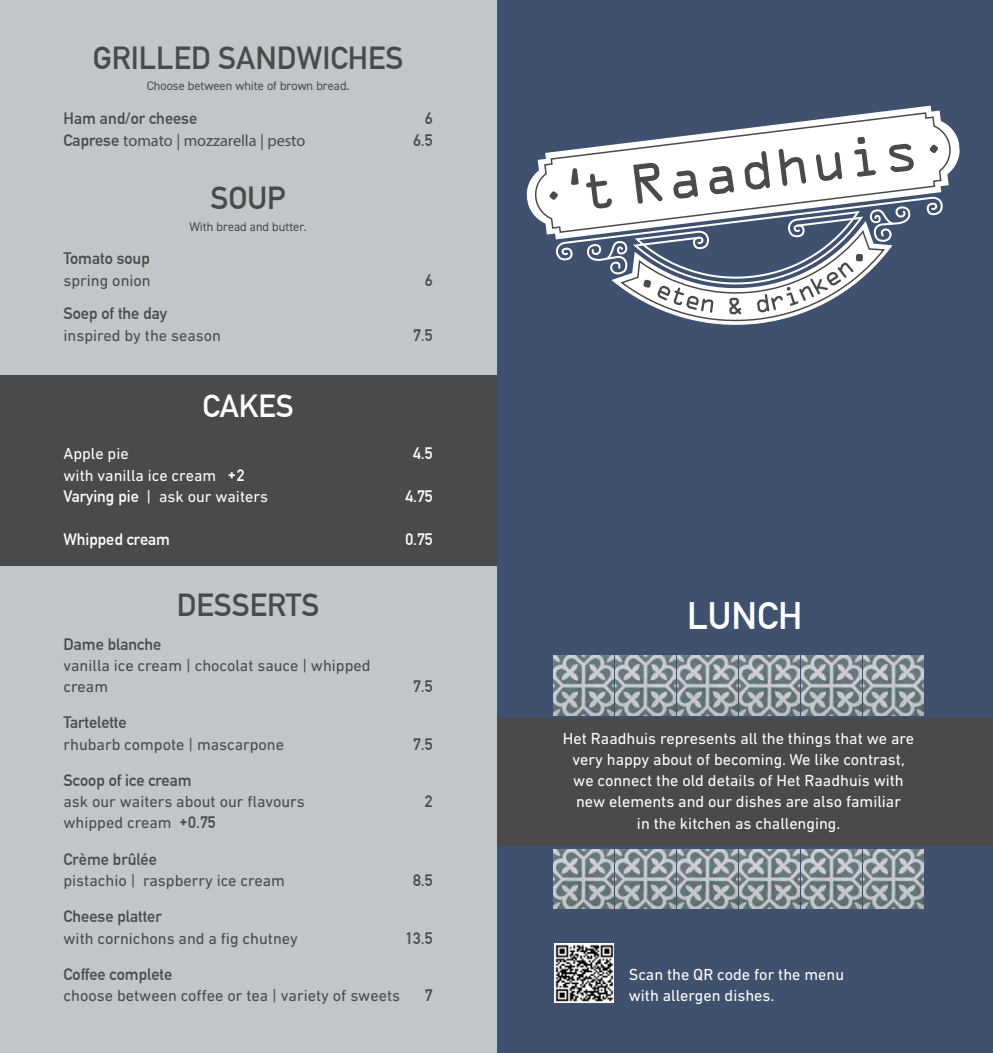
<style>
.page{position:relative;width:993px;height:1053px;background:#fff}
.page>*{position:absolute;margin:0;border:0;box-sizing:border-box;transform-origin:0 0}
.t1{font:700 37.5px "DIN Alternate";color:#fff}
.t2{font:700 31.25px "DIN Alternate";color:#4a4a49}
.t3{font:700 31.25px "DIN Alternate";color:#fff}
.t4{font:16.25px/21.2px "DIN Next LT Pro";color:#fff}
.t5{font:16.25px/21.2px "DIN Next LT Pro";color:#4a4a49}
.t6{font:700 16.25px "DIN Alternate";color:#4a4a49}
.t7{font:16.25px "Myriad Pro";color:#4a4a49}
.t8{font:700 16.25px "DIN Alternate";color:#fff}
.t9{font:12.5px "DIN2014";color:#4a4a49}
.s1{font-family:"DIN Alternate";font-weight:700}
.s2{font-family:"DIN2014";font-weight:700}
</style>
<div class="page">
<div style="left:496px;top:0;width:496px;height:1052px;background:#3f516f"></div>
<img style="left:615px;top:655px;width:60px;height:60px">
<img style="left:553px;top:655px;width:60px;height:60px">
<img style="left:677px;top:655px;width:60px;height:60px">
<img style="left:739px;top:655px;width:59px;height:60px">
<img style="left:801px;top:655px;width:59px;height:60px">
<img style="left:863px;top:655px;width:59px;height:60px">
<img style="left:615px;top:849px;width:60px;height:59px">
<img style="left:553px;top:849px;width:60px;height:59px">
<img style="left:677px;top:849px;width:60px;height:59px">
<img style="left:739px;top:849px;width:59px;height:59px">
<img style="left:801px;top:849px;width:59px;height:59px">
<img style="left:863px;top:849px;width:59px;height:59px">
<div style="left:496px;top:718px;width:496px;height:127px;background:#4a4a49"></div>
<svg style="left:526px;top:106px;width:434px;height:129px"></svg>
<svg style="left:534px;top:111px;width:416px;height:123px"></svg>
<svg style="left:549px;top:137px;width:394px;height:188px"></svg>
<div style="left:0;top:0;width:496px;height:1052px;background:#c0c6c9"></div>
<div style="left:0;top:375px;width:496px;height:191px;background:#4a4a49"></div>
<img style="left:554px;top:943px;width:59px;height:59px">
<h2 class="t2" style="left:93px;top:34px;width:312px">GRILLED SANDWICHES</h2>
<p class="t9" style="left:147px;top:78px;width:204px">Choose between white of brown bread.</p>
<p class="t6" style="left:63px;top:106px;width:135px">Ham and/or cheese</p>
<p class="t6" style="left:424px;top:106px;width:9px">6</p>
<p class="t7" style="left:63px;top:130px;width:243px"><span class="s1">Caprese</span> tomato | mozzarella | pesto</p>
<p class="t6" style="left:413px;top:127px;width:21px">6.5</p>
<h2 class="t2" style="left:210px;top:174px;width:77px">SOUP</h2>
<p class="t9" style="left:189px;top:218px;width:119px">With bread and butter.</p>
<p class="t6" style="left:63px;top:246px;width:88px">Tomato soup</p>
<p class="t5" style="left:63px;top:269px;width:89px">spring onion</p>
<p class="t6" style="left:424px;top:267px;width:9px">6</p>
<p class="t6" style="left:63px;top:301px;width:105px">Soep of the day</p>
<p class="t5" style="left:63px;top:324px;width:159px">inspired by the season</p>
<p class="t6" style="left:413px;top:322px;width:21px">7.5</p>
<h2 class="t3" style="left:202px;top:382px;width:93px">CAKES</h2>
<p class="t4" style="left:63px;top:443px;width:67px">Apple pie</p>
<p class="t8" style="left:413px;top:441px;width:21px">4.5</p>
<p class="t4" style="left:63px;top:464px;width:206px">with vanilla ice cream <span class="s2">+</span><span class="s1">2<br>Varying pie</span> | ask our waiters</p>
<p class="t8" style="left:405px;top:484px;width:29px">4.75</p>
<p class="t8" style="left:63px;top:526px;width:108px">Whipped cream</p>
<p class="t8" style="left:405px;top:526px;width:29px">0.75</p>
<h2 class="t2" style="left:177px;top:581px;width:144px">DESSERTS</h2>
<p class="t6" style="left:63px;top:631px;width:99px">Dame blanche</p>
<p class="t5" style="left:63px;top:654px;width:308px">vanilla ice cream | chocolat sauce | whipped cream</p>
<p class="t6" style="left:413px;top:674px;width:21px">7.5</p>
<p class="t6" style="left:63px;top:710px;width:65px">Tartelette</p>
<p class="t5" style="left:63px;top:733px;width:222px">rhubarb compote | mascarpone</p>
<p class="t6" style="left:413px;top:731px;width:21px">7.5</p>
<p class="t6" style="left:63px;top:767px;width:130px">Scoop of ice cream</p>
<p class="t5" style="left:63px;top:790px;width:243px">ask our waiters about our flavours</p>
<p class="t6" style="left:424px;top:789px;width:9px">2</p>
<p class="t5" style="left:63px;top:812px;width:153px">whipped cream <span class="s2">+</span><span class="s1">0.75</span></p>
<p class="t6" style="left:63px;top:846px;width:95px">Crème brûlée</p>
<p class="t5" style="left:63px;top:869px;width:223px">pistachio | raspberry ice cream</p>
<p class="t6" style="left:413px;top:867px;width:21px">8.5</p>
<p class="t6" style="left:63px;top:904px;width:100px">Cheese platter</p>
<p class="t5" style="left:63px;top:927px;width:236px">with cornichons and a fig chutney</p>
<p class="t6" style="left:405px;top:925px;width:29px">13.5</p>
<p class="t6" style="left:63px;top:961px;width:110px">Coffee complete</p>
<p class="t5" style="left:63px;top:984px;width:338px">choose between coffee or tea | variety of sweets</p>
<p class="t6" style="left:424px;top:982px;width:9px">7</p>
<h1 class="t1" style="left:686px;top:586px;width:117px">LUNCH</h1>
<p class="t4" style="left:562px;top:727px;width:353px;text-align:center">Het Raadhuis represents all the things that we are very happy about of becoming. We like contrast, we connect the old details of Het Raadhuis with new elements and our dishes are also familiar<br>in the kitchen as challenging.</p>
<p class="t4" style="left:628px;top:963px;width:217px">Scan the QR code for the menu with allergen dishes.</p>
</div>
